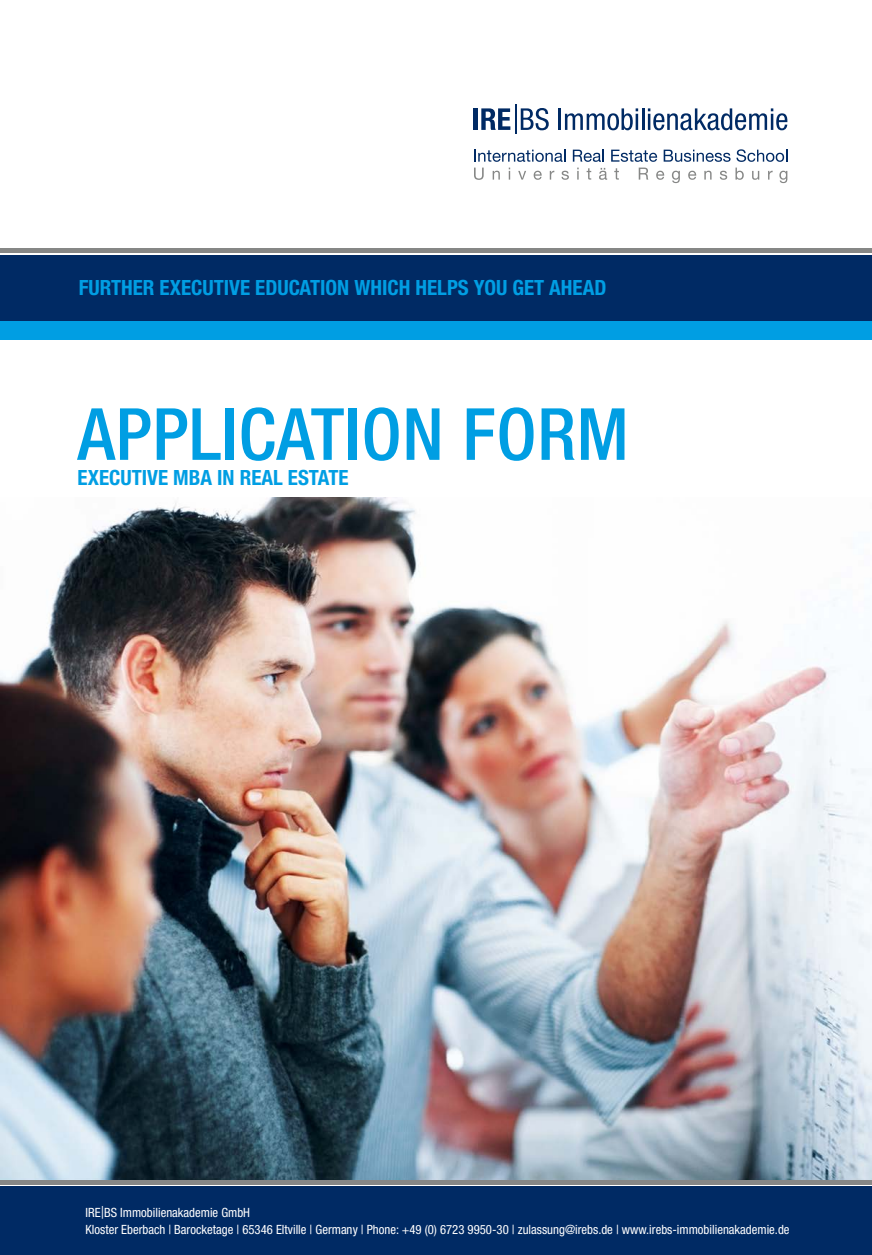
<style>
.page{position:relative;width:872px;height:1255px;background:#fff}
.page>*{position:absolute;margin:0;border:0;box-sizing:border-box;transform-origin:0 0}
.t1{font:500 condensed 72px "Helvetica Neue LT Std";letter-spacing:.01em;color:#009ee3}
.t2{font:700 condensed 21px "Helvetica Neue LT Pro";color:#009ee3}
.t3{font:condensed 12.75px/16.5px "Helvetica Neue LT Std";color:#fff}
.s1{font-family:"Helvetica Neue LT Pro";font-stretch:normal}
</style>
<div class="page">
<img style="left:0;top:497px;width:872px;height:682px">
<svg style="left:474px;top:149px;width:313px;height:34px"></svg>
<hr style="left:474px;top:108px;width:4px;height:22px;background:#002a64">
<svg style="left:481px;top:108px;width:29px;height:22px"></svg>
<hr style="left:514px;top:104px;width:2px;height:30px;background:#002a64">
<svg style="left:521px;top:108px;width:28px;height:22px"></svg>
<hr style="left:558px;top:108px;width:3px;height:22px;background:#002a64">
<svg style="left:565px;top:108px;width:73px;height:22px"></svg>
<hr style="left:635px;top:114px;width:3px;height:16px;background:#002a64">
<hr style="left:642px;top:108px;width:2px;height:22px;background:#002a64">
<svg style="left:648px;top:108px;width:139px;height:22px"></svg>
<div style="left:0;top:321px;width:872px;height:18px;background:#009ee3"></div>
<div style="left:0;top:255px;width:872px;height:66px;background:#002a64"></div>
<hr style="left:0;top:249px;width:872px;height:4px;background:#868786">
<hr style="left:0;top:1180px;width:872px;height:4px;background:#868786">
<div style="left:0;top:1186px;width:872px;height:68px;background:#002a64"></div>
<h2 class="t2" style="left:79px;top:275px;width:529px">FURTHER EXECUTIVE EDUCATI ON WHICH HELPS YOU GET AHEAD</h2>
<h1 class="t1" style="left:78px;top:391px;width:552px">APPLICATION FORM</h1>
<h2 class="t2" style="left:78px;top:465px;width:272px">EXECUTIVE MBA IN REAL ESTATE</h2>
<p class="t3" style="left:86px;top:1204px;width:705px">IRE<span class="s1">|</span>BS Immobilienakademie GmbH<br>Kloster Eberbach | Barocketage | 65346 Eltville | Germany | Phone: +49 (0) 6723 9950-30 | zulassung@irebs.de | www.irebs-immobilienakademie.de</p>
</div>
